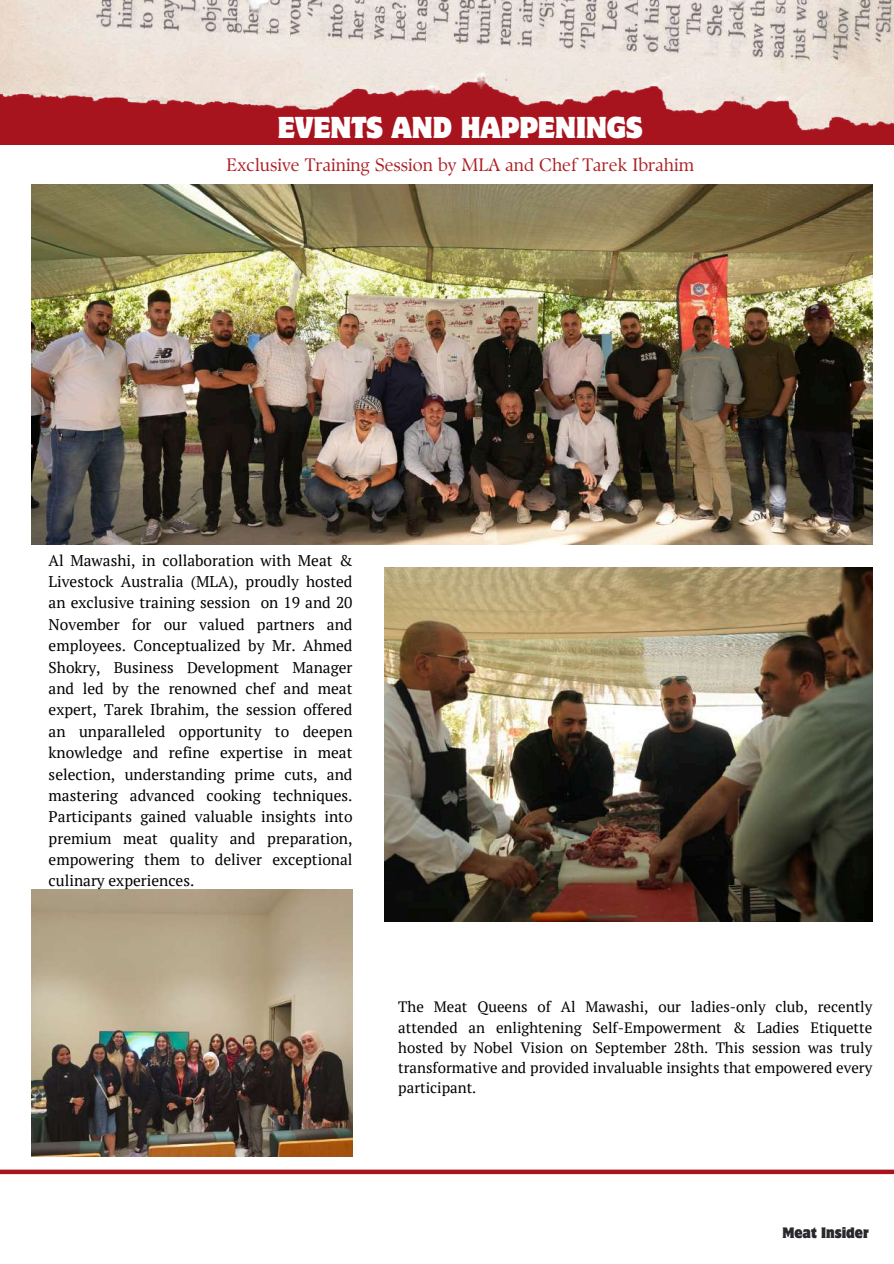
<style>
.page{position:relative;width:894px;height:1264px;background:#fff}
.page>*{position:absolute;margin:0;border:0;box-sizing:border-box;transform-origin:0 0}
.t1{font:semi-condensed 27px "Motter Corpus Std";color:#fff}
.t2{font:18px "TY Serif D";color:#ad1f24}
.t3{font:15.45px/21.3px "PT Serif";color:#000;text-align:justify}
.t4{font:15px/20.2px "PT Serif";color:#000;text-align:justify}
.t5{font:semi-condensed 13.5px "Motter Corpus Std";color:#2b282d}
</style>
<div class="page">
<div style="left:0;top:73px;width:893px;height:72px;background:#a8141e"></div>
<div style="left:0;top:1169px;width:893px;height:5px;background:#a8141e"></div>
<img style="left:32px;top:184px;width:839px;height:360px">
<img style="left:384px;top:568px;width:488px;height:353px">
<img style="left:0;top:0;width:893px;height:131px">
<img style="left:32px;top:889px;width:320px;height:267px">
<h1 class="t1" style="left:278px;top:117px;width:366px">EVENTS AND HAPPENINGS</h1>
<p class="t2" style="left:226px;top:154px;width:469px">Exclusive Training Session by MLA and Chef Tarek Ibrahim</p>
<p class="t3" style="left:49px;top:549px;width:305px">Al Mawashi, in collaboration with Meat &amp; Livestock Australia (MLA), proudly hosted an exclusive training session on 19 and 20<br>November for our valued partners and employees. Conceptualized by Mr. Ahmed Shokry, Business Development Manager and led by the renowned chef and meat expert, Tarek Ibrahim, the session offered an unparalleled opportunity to deepen knowledge and refine expertise in meat selection, understanding prime cuts, and mastering advanced cooking techniques.<br>Participants gained valuable insights into premium meat quality and preparation, empowering them to deliver exceptional culinary experiences.</p>
<p class="t4" style="left:398px;top:996px;width:475px">The Meat Queens of Al Mawashi, our ladies-only club, recently attended an enlightening Self-Empowerment &amp; Ladies Etiquette hosted by Nobel Vision on September 28th. This session was truly transformative and provided invaluable insights that empowered every participant.</p>
<p class="t5" style="left:782px;top:1227px;width:88px">Meat Insider</p>
</div>
